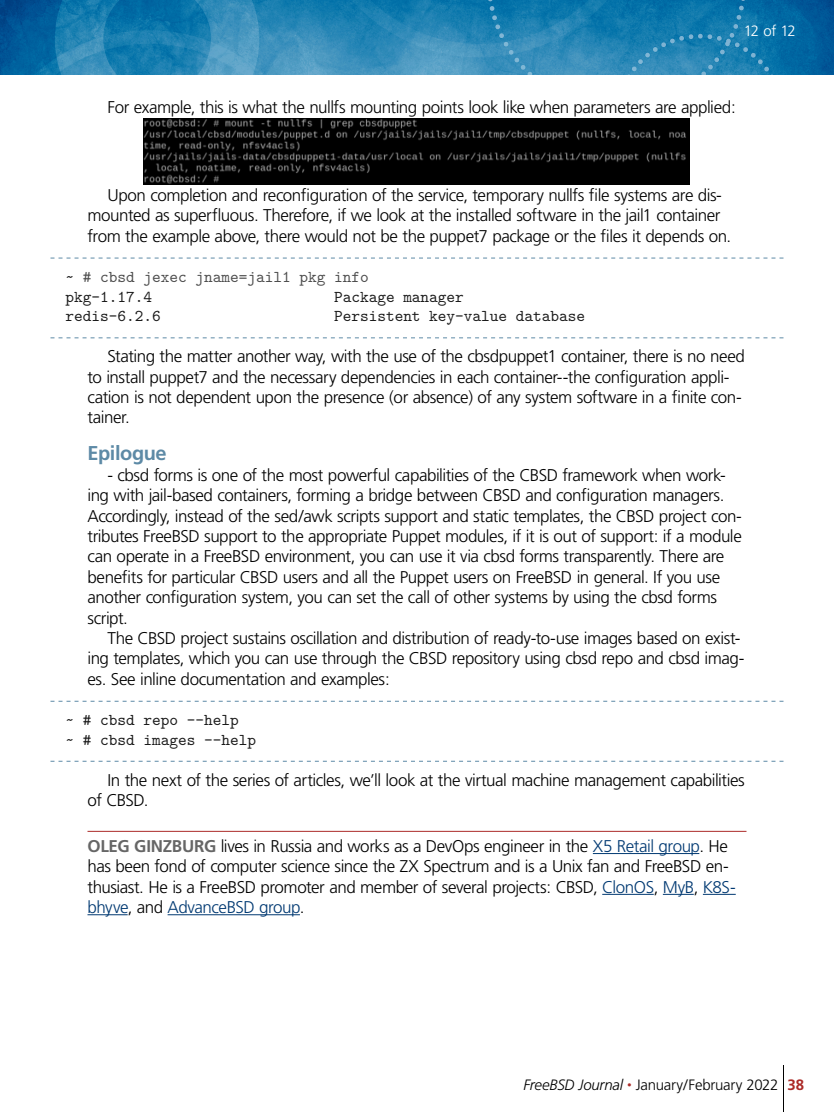
<style>
.page{position:relative;width:834px;height:1112px;background:#fff}
.page>*{position:absolute;margin:0;border:0;box-sizing:border-box;transform-origin:0 0}
.a_head{font:700 20px "Frutiger";letter-spacing:-.02em;color:#5d8aa6}
.body_copy{font:300 17px/20.4px "Frutiger";letter-spacing:-.025em;color:#000}
.author_bio{font:300 17px/20.4px "Frutiger";letter-spacing:-.03em;color:#000}
.t1{font:16.5px/19.8px "LM Mono 10";color:#1a1a1a}
.t2{font:16.5px/19.8px "LM Mono 10";color:#4d4d4d}
.t3{font:300 15px "Frutiger";letter-spacing:-.02em;color:#000}
.t4{font:300 15px "Frutiger";color:#fff}
.s1{color:#1a1a1a}
.s2{font-weight:700;color:#666}
.s3{color:#013972}
.s4{font-style:italic}
.s5{font-style:italic;font-size:9px;color:#ac2b28}
.s6{font-weight:700;color:#ac2b28}
</style>
<div class="page">
<hr style="left:783px;top:1065px;width:1px;height:47px;background:#000">
<img style="left:0;top:0;width:834px;height:75px">
<svg style="left:50px;top:258px;width:734px;height:1px"></svg>
<svg style="left:50px;top:337px;width:734px;height:1px"></svg>
<svg style="left:50px;top:701px;width:734px;height:1px"></svg>
<svg style="left:50px;top:761px;width:734px;height:1px"></svg>
<hr style="left:88px;top:831px;width:658px;height:1px;background:#ac2b28">
<hr style="left:593px;top:853px;width:106px;height:1px;background:#013972">
<hr style="left:602px;top:894px;width:52px;height:1px;background:#013972">
<hr style="left:663px;top:894px;width:31px;height:1px;background:#013972">
<hr style="left:703px;top:894px;width:33px;height:1px;background:#013972">
<hr style="left:88px;top:914px;width:40px;height:1px;background:#013972">
<hr style="left:168px;top:914px;width:132px;height:1px;background:#013972">
<img style="left:143px;top:118px;width:547px;height:67px">
<p class="t4" style="left:744px;top:22px;width:54px">12 of 12</p>
<p class="body_copy" style="left:108px;top:97px;width:630px">For example, this is what the nullfs mounting points look like when parameters are applied:</p>
<p class="body_copy" style="left:88px;top:185px;width:645px;text-indent:20px">Upon completion and reconfiguration of the service, temporary nullfs file systems are dis&shy;mounted as superfluous. Therefore, if we look at the installed software in the jail1 container from the example above, there would not be the puppet7 package or the files it depends on.</p>
<p class="t2" style="left:66px;top:266px;width:305px"><span class="s1">~</span> # cbsd jexec jname=jail1 pkg info <span class="s1">pkg-1.17.4</span></p>
<p class="t1" style="left:334px;top:286px;width:131px">Package manager</p>
<p class="t1" style="left:66px;top:306px;width:97px">redis-6.2.6</p>
<p class="t1" style="left:334px;top:306px;width:253px">Persistent key-value database</p>
<p class="body_copy" style="left:88px;top:346px;width:659px;text-indent:20px">Stating the matter another way, with the use of the cbsdpuppet1 container, there is no need to install puppet7 and the necessary dependencies in each container--the configuration appli&shy;cation is not dependent upon the presence (or absence) of any system software in a finite con&shy;tainer.</p>
<p class="a_head" style="left:88px;top:442px;width:81px">Epilogue</p>
<p class="body_copy" style="left:88px;top:465px;width:656px;text-indent:20px">- cbsd forms is one of the most powerful capabilities of the CBSD framework when work&shy;ing with jail-based containers, forming a bridge between CBSD and configuration managers.<br>Accordingly, instead of the sed/awk scripts support and static templates, the CBSD project con&shy;tributes FreeBSD support to the appropriate Puppet modules, if it is out of support: if a module can operate in a FreeBSD environment, you can use it via cbsd forms transparently. There are benefits for particular CBSD users and all the Puppet users on FreeBSD in general. If you use another configuration system, you can set the call of other systems by using the cbsd forms script.</p>
<p class="body_copy" style="left:88px;top:628px;width:658px;text-indent:20px">The CBSD project sustains oscillation and distribution of ready-to-use images based on exist&shy;ing templates, which you can use through the CBSD repository using cbsd repo and cbsd imag&shy;es. See inline documentation and examples:</p>
<p class="t1" style="left:66px;top:709px;width:192px">~ # cbsd repo --help<br>~ # cbsd images --help</p>
<p class="body_copy" style="left:88px;top:770px;width:659px;text-indent:20px">In the next of the series of articles, we’ll look at the virtual machine management capabilities of CBSD.</p>
<p class="author_bio" style="left:88px;top:836px;width:650px"><span class="s2">OLEG GINZBURG</span> lives in Russia and works as a DevOps engineer in the <span class="s3">X5 Retail group</span>. He has been fond of computer science since the ZX Spectrum and is a Unix fan and FreeBSD en&shy;thusiast. He is a FreeBSD promoter and member of several projects: CBSD, <span class="s3">ClonOS</span>, <span class="s3">MyB</span>, <span class="s3">K8S&shy;bhyve</span>, and <span class="s3">AdvanceBSD group</span>.</p>
<p class="t3" style="left:523px;top:1077px;width:282px"><span class="s4">FreeBSD Journal</span> <span class="s5">•</span> January/February 2022 <span class="s6">38</span></p>
</div>
